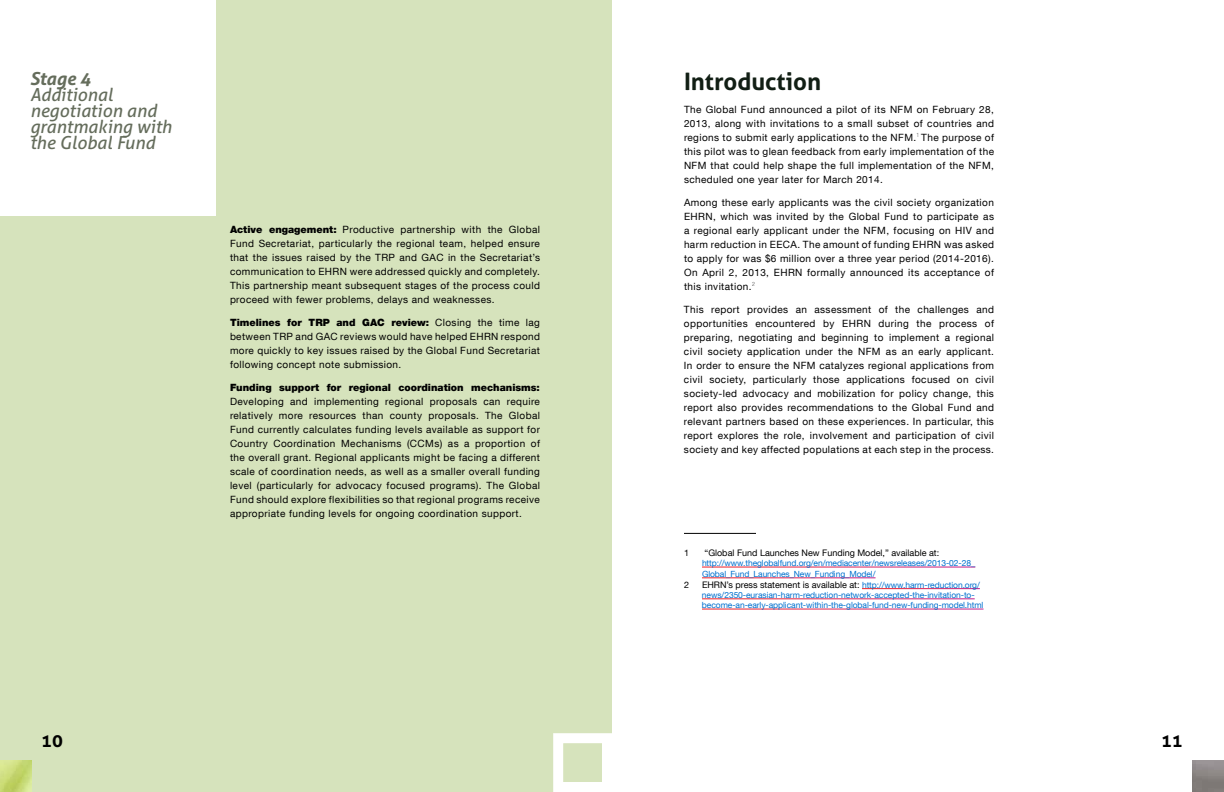
<style>
.page{position:relative;width:1224px;height:792px;background:#fff}
.page>*{position:absolute;margin:0;border:0;box-sizing:border-box;transform-origin:0 0}
.t1{font:700 24px "Aller";color:#111e14}
.t2{font:italic 18px/16px "Aller";color:#656d5c}
.t3{font:italic 700 18px "Aller";color:#656d5c}
.t4{font:700 18px "Aller";color:#000}
.t5{font:10px/14px "Helvetica Neue LT Com";letter-spacing:.04em;color:#000;text-align:justify}
.t6{font:900 10px "Helvetica Neue LT Com";color:#000}
.t7{font:9px "Helvetica Neue LT Com";color:#000}
.t8{font:8.5px/10.8px "Helvetica Neue LT Com";letter-spacing:-.01em;color:#0070ce}
.s1{font-weight:900}
.s2{font-size:8.5px;color:#0070ce}
</style>
<div class="page">
<div style="left:0;top:0;width:612px;height:792px;background:#d6e3bc"></div>
<img style="left:0;top:760px;width:31px;height:32px">
<hr style="left:684px;top:533px;width:72px;height:1px;background:#000">
<div style="left:0;top:0;width:216px;height:216px;background:#fff"></div>
<div style="left:553px;top:733px;width:59px;height:59px;border:10px solid #fff"></div>
<h2 class="t3" style="left:30px;top:68px;width:62px">Stage 4</h2>
<h2 class="t2" style="left:30px;top:87px;width:143px">Additional negotiation and grantmaking with the Global Fund</h2>
<p class="t5" style="left:230px;top:222px;width:312px"><span class="s1">Active engagement:</span> Productive partnership with the Global Fund Secretariat, particularly the regional team, helped ensure that the issues raised by the TRP and GAC in the Secretariat’s communication to EHRN were addressed quickly and completely.<br>This partnership meant subsequent stages of the process could proceed with fewer problems, delays and weaknesses.</p>
<p class="t5" style="left:230px;top:315px;width:312px"><span class="s1">Timelines for TRP and GAC review:</span> Closing the time lag between TRP and GAC reviews would have helped EHRN respond more quickly to key issues raised by the Global Fund Secretariat following concept note submission.</p>
<p class="t6" style="left:230px;top:382px;width:311px">Funding support for regional coordination mechanisms:</p>
<p class="t5" style="left:230px;top:394px;width:312px">Developing and implementing regional proposals can require relatively more resources than county proposals. The Global Fund currently calculates funding levels available as support for Country Coordination Mechanisms (CCMs) as a proportion of the overall grant. Regional applicants might be facing a different scale of coordination needs, as well as a smaller overall funding level (particularly for advocacy focused programs). The Global Fund should explore flexibilities so that regional programs receive appropriate funding levels for ongoing coordination support.</p>
<h1 class="t1" style="left:684px;top:66px;width:139px">Introduction</h1>
<p class="t5" style="left:684px;top:102px;width:312px">The Global Fund announced a pilot of its NFM on February 28, 2013, along with invitations to a small subset of countries and regions to submit early applications to the NFM.<sup>1</sup> The purpose of this pilot was to glean feedback from early implementation of the NFM that could help shape the full implementation of the NFM, scheduled one year later for March 2014.</p>
<p class="t5" style="left:684px;top:195px;width:312px">Among these early applicants was the civil society organization EHRN, which was invited by the Global Fund to participate as a regional early applicant under the NFM, focusing on HIV and harm reduction in EECA. The amount of funding EHRN was asked to apply for was $6 million over a three year period (2014-2016).<br>On April 2, 2013, EHRN formally announced its acceptance of this invitation.<sup>2</sup></p>
<p class="t5" style="left:684px;top:302px;width:312px">This report provides an assessment of the challenges and opportunities encountered by EHRN during the process of preparing, negotiating and beginning to implement a regional civil society application under the NFM as an early applicant.<br>In order to ensure the NFM catalyzes regional applications from civil society, particularly those applications focused on civil society-led advocacy and mobilization for policy change, this report also provides recommendations to the Global Fund and relevant partners based on these experiences. In particular, this report explores the role, involvement and participation of civil society and key affected populations at each step in the process.</p>
<p class="t7" style="left:684px;top:547px;width:7px">1</p>
<p class="t7" style="left:705px;top:547px;width:236px">“Global Fund Launches New Funding Model,” available at:</p>
<p class="t8" style="left:702px;top:558px;width:275px">http://www.theglobalfund.org/en/mediacenter/newsreleases/2013-02-28_<br>Global_Fund_Launches_New_Funding_Model/</p>
<p class="t7" style="left:684px;top:579px;width:7px">2</p>
<p class="t7" style="left:702px;top:579px;width:279px">EHRN’s press statement is available at: <span class="s2">http://www.harm-reduction.org/</span></p>
<p class="t8" style="left:702px;top:590px;width:283px;line-height:10.2px">news/2350-eurasian-harm-reduction-network-accepted-the-invitation-to&shy;become-an-early-applicant-within-the-global-fund-new-funding-model.html</p>
<h2 class="t4" style="left:41px;top:729px;width:23px">10</h2>
<h2 class="t4" style="left:1161px;top:729px;width:23px">11</h2>
</div>
